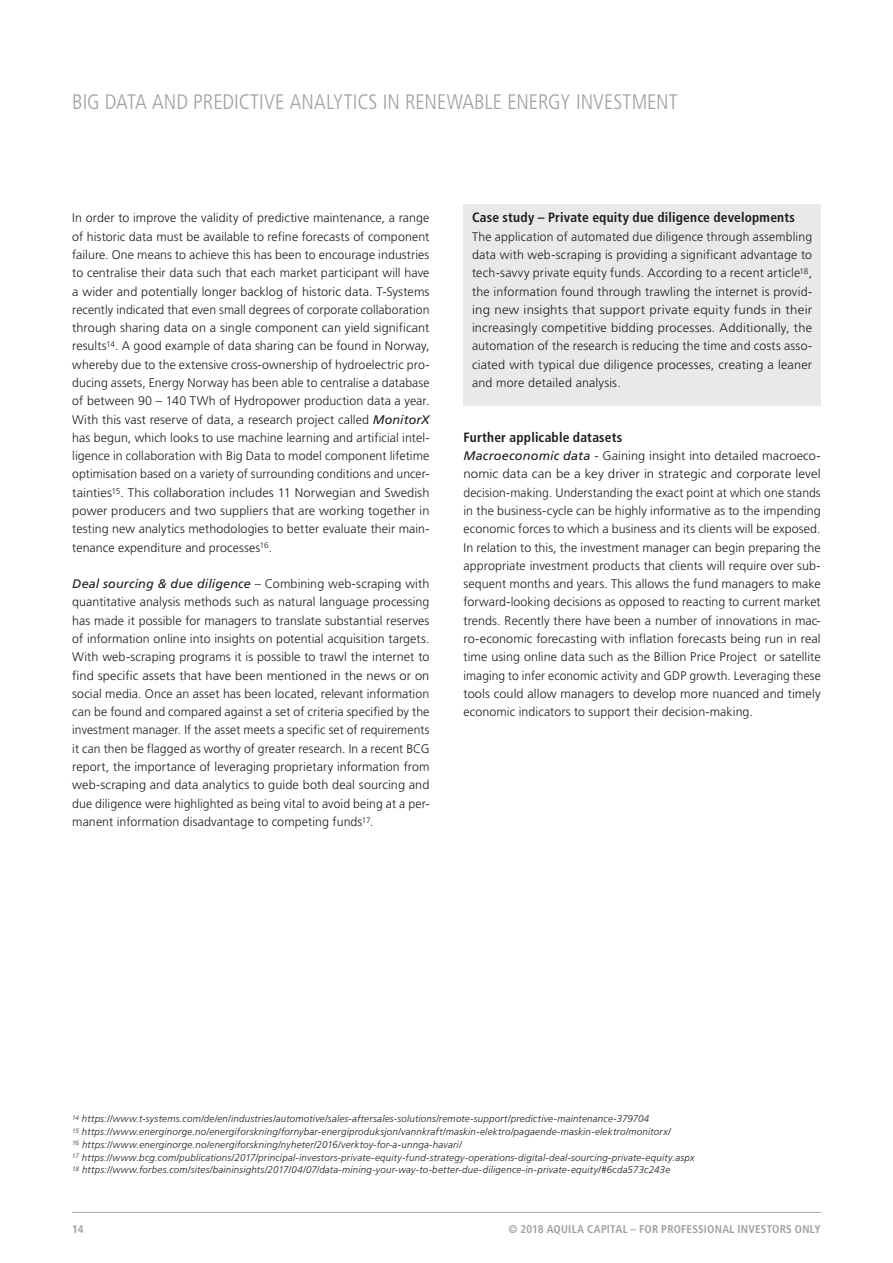
<style>
.page{position:relative;width:893px;height:1263px;background:#fff}
.page>*{position:absolute;margin:0;border:0;box-sizing:border-box;transform-origin:0 0}
.t1{font:300 condensed 21px "Frutiger";color:#a1a09b}
.t2{font:700 condensed 13.5px "Frutiger";letter-spacing:.015em;color:#1d1d1b}
.t3{font:300 12.45px/18.3px "Frutiger";letter-spacing:.005em;color:#1d1d1b;text-align:justify}
.t4{font:700 condensed 11.25px "Frutiger";letter-spacing:.02em;color:#a1a09b}
.t5{font:italic 300 9.75px/12.8px "Frutiger";letter-spacing:.025em;color:#1d1d1b}
.s1{font-weight:400;font-style:italic}
</style>
<div class="page">
<hr style="left:72px;top:1212px;width:749px;height:1px;background:#a1a09b">
<div style="left:463px;top:204px;width:358px;height:201px;background:#e9e9e7"></div>
<h1 class="t1" style="left:72px;top:90px;width:607px">BIG DATA AND PREDICTIVE ANALYTICS IN RENEWABLE ENERGY INVESTMENT</h1>
<p class="t3" style="left:72px;top:209px;width:359px">In order to improve the validity of predictive maintenance, a range of historic data must be available to refine forecasts of component failure. One means to achieve this has been to encourage industries to centralise their data such that each market participant will have a wider and potentially longer backlog of historic data. T-Systems recently indicated that even small degrees of corporate collaboration through sharing data on a single component can yield significant results<sup>14</sup>. A good example of data sharing can be found in Norway, whereby due to the extensive cross-ownership of hydroelectric pro&shy;ducing assets, Energy Norway has been able to centralise a database of between 90 – 140 TWh of Hydropower production data a year.<br>With this vast reserve of data, a research project called <span class="s1">MonitorX </span>has begun, which looks to use machine learning and artificial intel&shy;ligence in collaboration with Big Data to model component lifetime optimisation based on a variety of surrounding conditions and uncer&shy;tainties<sup>15</sup>. This collaboration includes 11 Norwegian and Swedish power producers and two suppliers that are working together in testing new analytics methodologies to better evaluate their main&shy;tenance expenditure and processes<sup>16</sup>.</p>
<p class="t3" style="left:72px;top:575px;width:359px"><span class="s1">Deal sourcing &amp; due diligence</span> – Combining web-scraping with quantitative analysis methods such as natural language processing has made it possible for managers to translate substantial reserves of information online into insights on potential acquisition targets.<br>With web-scraping programs it is possible to trawl the internet to find specific assets that have been mentioned in the news or on social media. Once an asset has been located, relevant information can be found and compared against a set of criteria specified by the investment manager. If the asset meets a specific set of requirements it can then be flagged as worthy of greater research. In a recent BCG report, the importance of leveraging proprietary information from web-scraping and data analytics to guide both deal sourcing and due diligence were highlighted as being vital to avoid being at a per&shy;manent information disadvantage to competing funds<sup>17</sup>.</p>
<p class="t2" style="left:472px;top:210px;width:325px">Case study – Private equity due diligence developments</p>
<p class="t3" style="left:472px;top:227px;width:342px">The application of automated due diligence through assembling data with web-scraping is providing a significant advantage to tech-savvy private equity funds. According to a recent article<sup>18</sup>, the information found through trawling the internet is provid&shy;ing new insights that support private equity funds in their increasingly competitive bidding processes. Additionally, the automation of the research is reducing the time and costs asso&shy;ciated with typical due diligence processes, creating a leaner and more detailed analysis.</p>
<p class="t2" style="left:463px;top:429px;width:160px">Further applicable datasets</p>
<p class="t3" style="left:463px;top:447px;width:359px"><span class="s1">Macroeconomic data</span> - Gaining insight into detailed macroeco&shy;nomic data can be a key driver in strategic and corporate level decision-making. Understanding the exact point at which one stands in the business-cycle can be highly informative as to the impending economic forces to which a business and its clients will be exposed.<br>In relation to this, the investment manager can begin preparing the appropriate investment products that clients will require over sub&shy;sequent months and years. This allows the fund managers to make forward-looking decisions as opposed to reacting to current market trends. Recently there have been a number of innovations in mac&shy;ro-economic forecasting with inflation forecasts being run in real time using online data such as the Billion Price Project or satellite imaging to infer economic activity and GDP growth. Leveraging these tools could allow managers to develop more nuanced and timely economic indicators to support their decision-making.</p>
<p class="t5" style="left:72px;top:1112px;width:623px"><sup>14</sup> https://www.t-systems.com/de/en/industries/automotive/sales-aftersales-solutions/remote-support/predictive-maintenance-379704<br><sup>15</sup> https://www.energinorge.no/energiforskning/fornybar-energiproduksjon/vannkraft/maskin-elektro/pagaende-maskin-elektro/monitorx/<br><sup>16</sup> https://www.energinorge.no/energiforskning/nyheter/2016/verktoy-for-a-unnga-havari/<br><sup>17</sup> https://www.bcg.com/publications/2017/principal-investors-private-equity-fund-strategy-operations-digital-deal-sourcing-private-equity.aspx <sup>18</sup> https://www.forbes.com/sites/baininsights/2017/04/07/data-mining-your-way-to-better-due-diligence-in-private-equity/#6cda573c243e</p>
<p class="t4" style="left:72px;top:1222px;width:13px">14</p>
<p class="t4" style="left:509px;top:1222px;width:314px">© 2018 AQUILA CAPITAL – FOR PROFESSIONAL INVESTORS ONLY</p>
</div>
